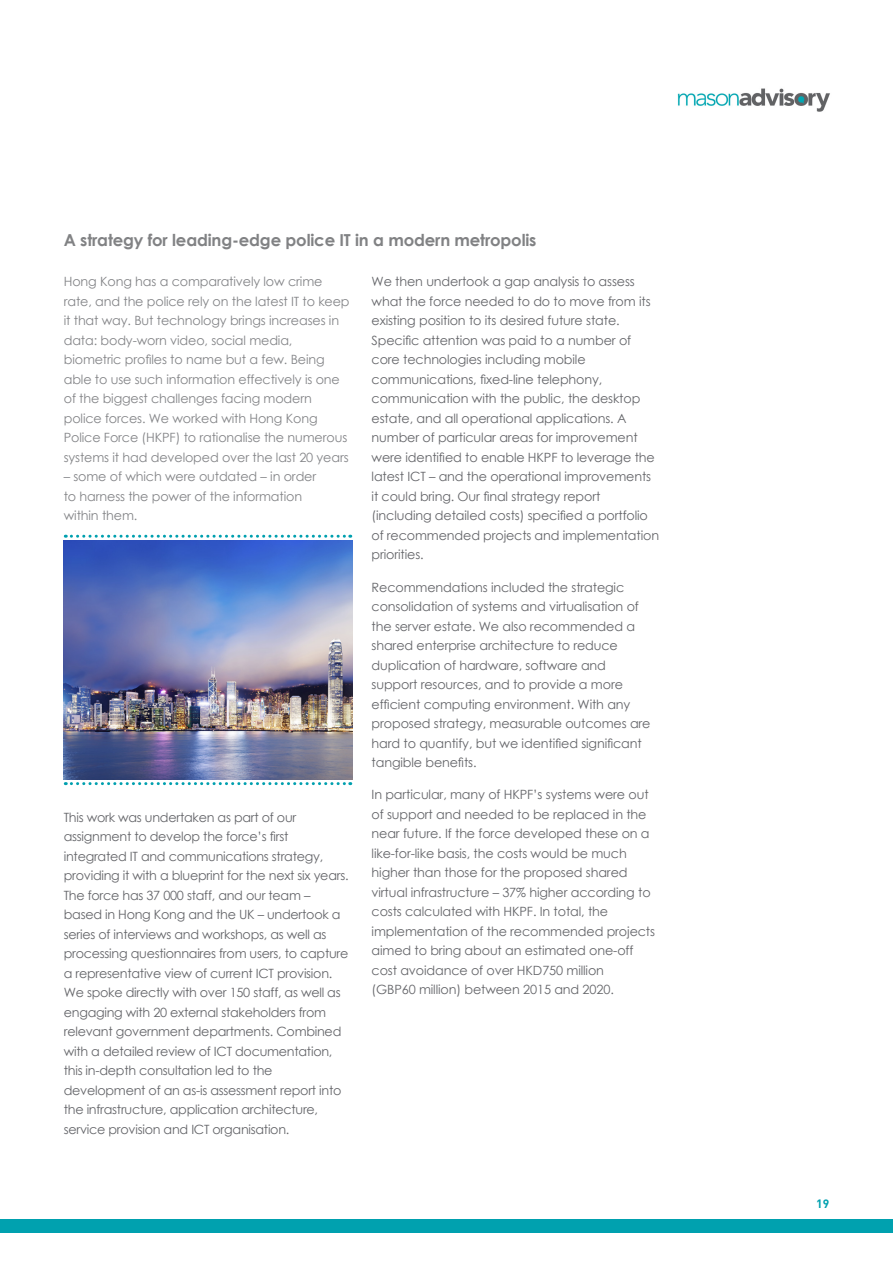
<style>
.page{position:relative;width:893px;height:1263px;background:#fff}
.page>*{position:absolute;margin:0;border:0;box-sizing:border-box;transform-origin:0 0}
.First_para{font:700 16.5px "Century Gothic";letter-spacing:-.01em;color:#818284}
.Main_text{font:12.75px/19.5px "Century Gothic";letter-spacing:-.01em;color:#646569}
.Main_text-2{font:12.75px/19.5px "Century Gothic";letter-spacing:-.01em;color:#838487}
.t1{font:700 12px "DINOT";color:#00a1af}
</style>
<div class="page">
<img style="left:677px;top:88px;width:153px;height:24px">
<svg style="left:65px;top:535px;width:286px;height:3px"></svg>
<svg style="left:65px;top:782px;width:286px;height:3px"></svg>
<img style="left:64px;top:540px;width:289px;height:240px">
<div style="left:0;top:1219px;width:893px;height:13px;background:#00a1af"></div>
<p class="First_para" style="left:64px;top:227px;width:474px">A strategy for leading-edge police IT in a modern metropolis</p>
<p class="Main_text-2" style="left:64px;top:272px;width:287px">Hong Kong has a comparatively low crime rate, and the police rely on the latest IT to keep it that way. But technology brings increases in data: body-worn video, social media, biometric profiles to name but a few. Being able to use such information effectively is one of the biggest challenges facing modern police forces. We worked with Hong Kong Police Force (HKPF) to rationalise the numerous systems it had developed over the last 20 years</p>
<p class="Main_text-2" style="left:64px;top:467px;width:254px">– some of which were outdated – in order to harness the power of the information within them.</p>
<p class="Main_text" style="left:372px;top:272px;width:289px">We then undertook a gap analysis to assess what the force needed to do to move from its existing position to its desired future state.<br>Specific attention was paid to a number of core technologies including mobile communications, fixed-line telephony, communication with the public, the desktop estate, and all operational applications. A number of particular areas for improvement were identified to enable HKPF to leverage the latest ICT – and the operational improvements it could bring. Our final strategy report (including detailed costs) specified a portfolio of recommended projects and implementation priorities.</p>
<p class="Main_text" style="left:372px;top:577px;width:280px">Recommendations included the strategic consolidation of systems and virtualisation of the server estate. We also recommended a shared enterprise architecture to reduce duplication of hardware, software and support resources, and to provide a more efficient computing environment. With any proposed strategy, measurable outcomes are hard to quantify, but we identified significant tangible benefits.</p>
<p class="Main_text" style="left:372px;top:785px;width:285px">In particular, many of HKPF’s systems were out of support and needed to be replaced in the near future. If the force developed these on a like-for-like basis, the costs would be much higher than those for the proposed shared virtual infrastructure – 37% higher according to costs calculated with HKPF. In total, the implementation of the recommended projects aimed to bring about an estimated one-off cost avoidance of over HKD750 million<br>(GBP60 million) between 2015 and 2020.</p>
<p class="Main_text" style="left:64px;top:807px;width:286px">This work was undertaken as part of our assignment to develop the force’s first integrated IT and communications strategy, providing it with a blueprint for the next six years.<br>The force has 37 000 staff, and our team – based in Hong Kong and the UK – undertook a series of interviews and workshops, as well as processing questionnaires from users, to capture a representative view of current ICT provision.<br>We spoke directly with over 150 staff, as well as engaging with 20 external stakeholders from relevant government departments. Combined with a detailed review of ICT documentation, this in-depth consultation led to the development of an as-is assessment report into the infrastructure, application architecture, service provision and ICT organisation.</p>
<p class="t1" style="left:816px;top:1196px;width:15px">19</p>
</div>
